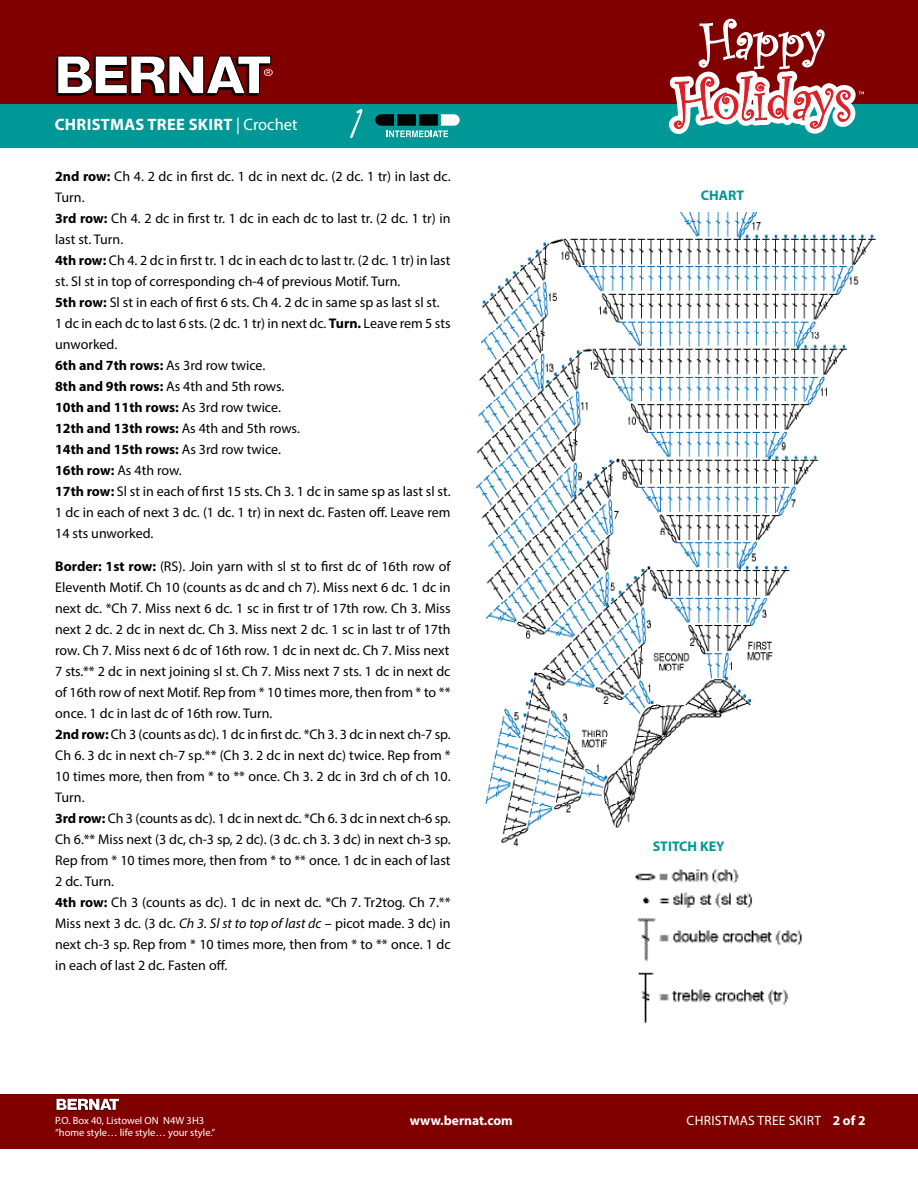
<style>
.page{position:relative;width:918px;height:1188px;background:#fff}
.page>*{position:absolute;margin:0;border:0;box-sizing:border-box;transform-origin:0 0}
.t1{font:700 16.5px "Myriad Pro";letter-spacing:.02em;color:#fff}
.t2{font:14.1px/21px "Myriad Pro";color:#000}
.t3{font:700 14.1px "Myriad Pro";color:#009897}
.t4{font:13.5px "Myriad Pro";letter-spacing:.02em;color:#fff}
.t5{font:700 13.5px "Myriad Pro";color:#fff}
.t6{font:10.5px/11.2px "Myriad Pro";color:#fff}
.s1{font-weight:400}
.s2{font-weight:700}
.s3{font-style:italic}
</style>
<div class="page">
<hr style="left:0;top:1095px;width:2px;height:54px;background:#800000">
<hr style="left:0;top:97px;width:2px;height:51px;background:#009897">
<hr style="left:0;top:0;width:2px;height:103px;background:#800000">
<div style="left:2px;top:1095px;width:916px;height:54px;background:#800000"></div>
<svg style="left:56px;top:1099px;width:64px;height:12px"></svg>
<div style="left:1px;top:97px;width:917px;height:51px;background:#009897"></div>
<div style="left:1px;top:0;width:917px;height:103px;background:#800000"></div>
<svg style="left:57px;top:56px;width:216px;height:40px"></svg>
<svg style="left:350px;top:109px;width:12px;height:29px"></svg>
<svg style="left:375px;top:114px;width:85px;height:23px"></svg>
<img style="left:476px;top:212px;width:400px;height:635px">
<img style="left:635px;top:869px;width:167px;height:153px">
<svg style="left:659px;top:18px;width:206px;height:116px"></svg>
<p class="t1" style="left:55px;top:114px;width:244px">CHRISTMAS TREE SKIRT <span class="s1">| Crochet</span></p>
<p class="t2" style="left:55px;top:165px;width:397px"><span class="s2">2nd row:</span> Ch 4. 2 dc in first dc. 1 dc in next dc. (2 dc. 1 tr) in last dc.<br>Turn.<br><span class="s2">3rd row:</span> Ch 4. 2 dc in first tr. 1 dc in each dc to last tr. (2 dc. 1 tr) in last st. Turn.<br><span class="s2">4th row:</span> Ch 4. 2 dc in first tr. 1 dc in each dc to last tr. (2 dc. 1 tr) in last st. Sl st in top of corresponding ch-4 of previous Motif. Turn.<br><span class="s2">5th row:</span> Sl st in each of first 6 sts. Ch 4. 2 dc in same sp as last sl st.<br>1 dc in each dc to last 6 sts. (2 dc. 1 tr) in next dc. <span class="s2">Turn.</span> Leave rem 5 sts unworked.<br><span class="s2">6th and 7th rows:</span> As 3rd row twice.<br><span class="s2">8th and 9th rows:</span> As 4th and 5th rows.<br><span class="s2">10th and 11th rows:</span> As 3rd row twice.<br><span class="s2">12th and 13th rows:</span> As 4th and 5th rows.<br><span class="s2">14th and 15th rows:</span> As 3rd row twice.<br><span class="s2">16th row:</span> As 4th row.<br><span class="s2">17th row:</span> Sl st in each of first 15 sts. Ch 3. 1 dc in same sp as last sl st.<br>1 dc in each of next 3 dc. (1 dc. 1 tr) in next dc. Fasten off. Leave rem 14 sts unworked.</p>
<p class="t2" style="left:55px;top:555px;width:397px"><span class="s2">Border: 1st row:</span> (RS). Join yarn with sl st to first dc of 16th row of Eleventh Motif. Ch 10 (counts as dc and ch 7). Miss next 6 dc. 1 dc in next dc. *Ch 7. Miss next 6 dc. 1 sc in first tr of 17th row. Ch 3. Miss next 2 dc. 2 dc in next dc. Ch 3. Miss next 2 dc. 1 sc in last tr of 17th row. Ch 7. Miss next 6 dc of 16th row. 1 dc in next dc. Ch 7. Miss next 7 sts.** 2 dc in next joining sl st. Ch 7. Miss next 7 sts. 1 dc in next dc of 16th row of next Motif. Rep from * 10 times more, then from * to ** once. 1 dc in last dc of 16th row. Turn.<br><span class="s2">2nd row:</span> Ch 3 (counts as dc). 1 dc in first dc. *Ch 3. 3 dc in next ch-7 sp.<br>Ch 6. 3 dc in next ch-7 sp.** (Ch 3. 2 dc in next dc) twice. Rep from * 10 times more, then from * to ** once. Ch 3. 2 dc in 3rd ch of ch 10.<br>Turn.<br><span class="s2">3rd row:</span> Ch 3 (counts as dc). 1 dc in next dc. *Ch 6. 3 dc in next ch-6 sp.<br>Ch 6.** Miss next (3 dc, ch-3 sp, 2 dc). (3 dc. ch 3. 3 dc) in next ch-3 sp.<br>Rep from * 10 times more, then from * to ** once. 1 dc in each of last 2 dc. Turn.<br><span class="s2">4th row:</span> Ch 3 (counts as dc). 1 dc in next dc. *Ch 7. Tr2tog. Ch 7.** Miss next 3 dc. (3 dc. <span class="s3">Ch 3. Sl st to top of last dc</span> – picot made. 3 dc) in next ch-3 sp. Rep from * 10 times more, then from * to ** once. 1 dc in each of last 2 dc. Fasten off.</p>
<p class="t3" style="left:701px;top:186px;width:45px">CHART</p>
<p class="t3" style="left:653px;top:837px;width:73px">STITCH KEY</p>
<p class="t6" style="left:55px;top:1115px;width:162px">P.O. Box 40, Listowel ON N4W 3H3 “home style… life style… your style.”</p>
<p class="t5" style="left:410px;top:1112px;width:105px">www.bernat.com</p>
<p class="t4" style="left:687px;top:1113px;width:180px">CHRISTMAS TREE SKIRT <span class="s2">2 of 2</span></p>
</div>
